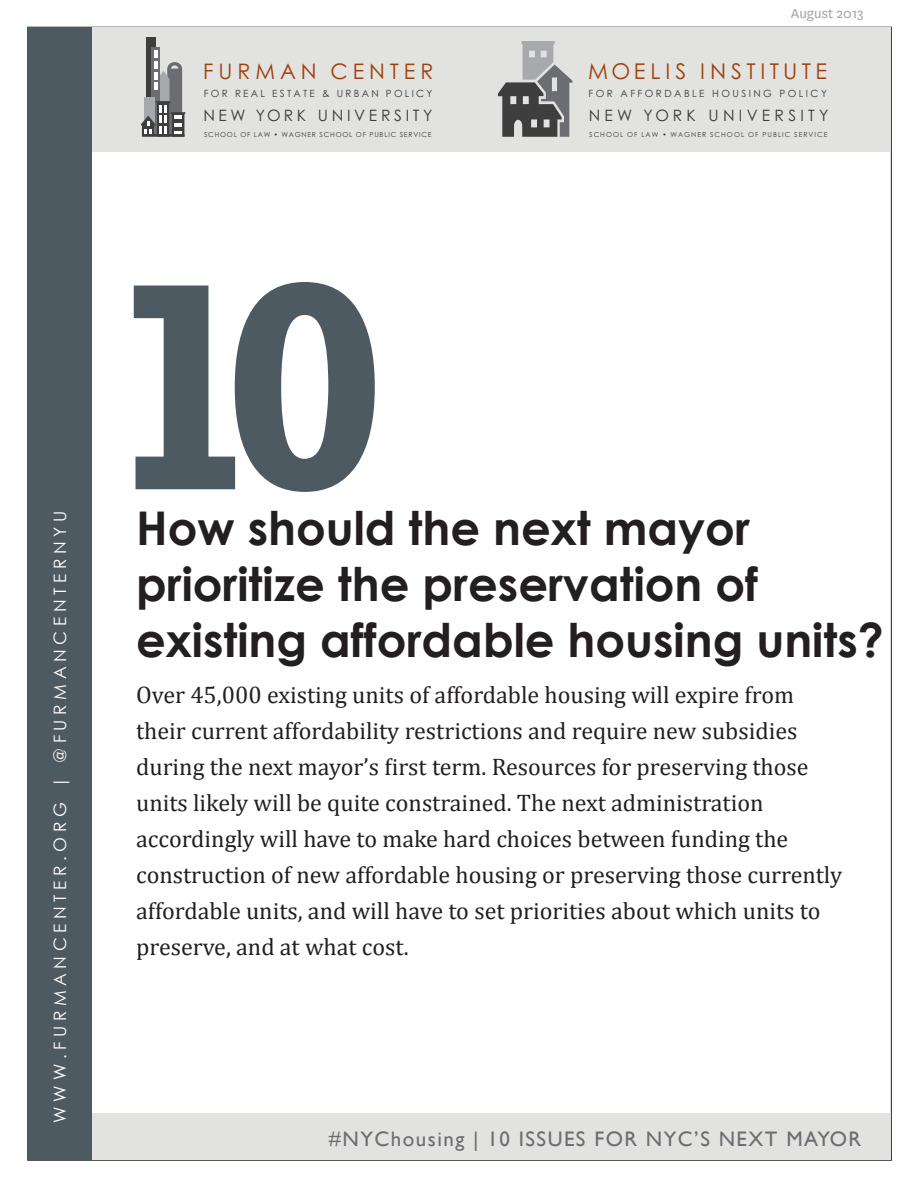
<style>
.page{position:relative;width:918px;height:1188px;background:#fff}
.page>*{position:absolute;margin:0;border:0;box-sizing:border-box;transform-origin:0 0}
.t1{font:700 300px "Rockwell";color:#4e5a61}
.t2{font:700 46.5px/55.8px "Century Gothic";color:#231f20}
.t3{font:24px/36px "Cambria";color:#231f20}
.t4{font:21.75px "Century Gothic";letter-spacing:.21em;color:#a0410b}
.t5{font:21.45px "Century Gothic";letter-spacing:.23em;color:#a0410b}
.t6{font:21px "Gill Sans";letter-spacing:.07em;color:#6c6d70}
.t7{font:17.1px "Century Gothic";letter-spacing:.27em;color:#fff}
.t8{font:15.6px "Century Gothic";letter-spacing:.235em;color:#3e3e3f}
.t9{font:15.6px "Century Gothic";letter-spacing:.27em;color:#3e3e3f}
.t10{font:15px "National";color:#ababab}
.t11{font:9.9px "Century Gothic";letter-spacing:.245em;color:#3e3e3f}
.t12{font:9.9px "Century Gothic";letter-spacing:.225em;color:#3e3e3f}
.t13{font:6.9px "Century Gothic";letter-spacing:.125em;color:#3e3e3f}
.t14{font:6.9px "Century Gothic";letter-spacing:.145em;color:#3e3e3f}
</style>
<div class="page">
<div style="left:92px;top:1114px;width:799px;height:46px;background:#e2e2e1"></div>
<div style="left:92px;top:27px;width:799px;height:125px;background:#e2e2e1"></div>
<div style="left:28px;top:27px;width:64px;height:1133px;background:#4e5a61"></div>
<svg style="left:498px;top:41px;width:74px;height:96px"></svg>
<div style="left:147px;top:38px;width:9px;height:98px;background:#3e3e3f"></div>
<svg style="left:151px;top:47px;width:9px;height:4px"></svg>
<svg style="left:141px;top:51px;width:44px;height:85px"></svg>
<hr style="left:142px;top:134px;width:43px;height:3px;background:#3e3e3f">
<p class="t7" style="left:48px;top:1123px;width:613px;rotate:-90deg">WWW.FURMANCENTER.ORG | @FURMANCENTERNYU</p>
<p class="t5" style="left:203px;top:56px;width:232px">FURMAN CENTER</p>
<p class="t12" style="left:204px;top:87px;width:230px">FOR REAL ESTATE &amp; URBAN POLICY</p>
<p class="t8" style="left:203px;top:104px;width:231px">NEW YORK UNIVERSITY</p>
<p class="t13" style="left:204px;top:129px;width:229px">SCHOOL OF LAW • WAGNER SCHOOL OF PUBLIC SERVICE</p>
<p class="t10" style="left:791px;top:4px;width:75px">August 2013</p>
<p class="t4" style="left:588px;top:56px;width:240px">MOELIS INSTITUTE</p>
<p class="t11" style="left:589px;top:87px;width:240px">FOR AFFORDABLE HOUSING POLICY</p>
<p class="t9" style="left:589px;top:104px;width:241px">NEW YORK UNIVERSITY</p>
<p class="t14" style="left:589px;top:129px;width:240px">SCHOOL OF LAW • WAGNER SCHOOL OF PUBLIC SERVICE</p>
<p class="t1" style="left:101px;top:207px;width:288px">10</p>
<p class="t2" style="left:136px;top:498px;width:749px">How should the next mayor prioritize the preservation of existing affordable housing units?</p>
<p class="t3" style="left:136px;top:677px;width:707px">Over 45,000 existing units of affordable housing will expire from their current affordability restrictions and require new subsidies during the next mayor’s first term. Resources for preserving those units likely will be quite constrained. The next administration accordingly will have to make hard choices between funding the construction of new affordable housing or preserving those currently affordable units, and will have to set priorities about which units to preserve, and at what cost.</p>
<p class="t6" style="left:329px;top:1126px;width:534px">#NYChousing | 10 ISSUES FOR NYC’S NEXT MAYOR</p>
</div>
